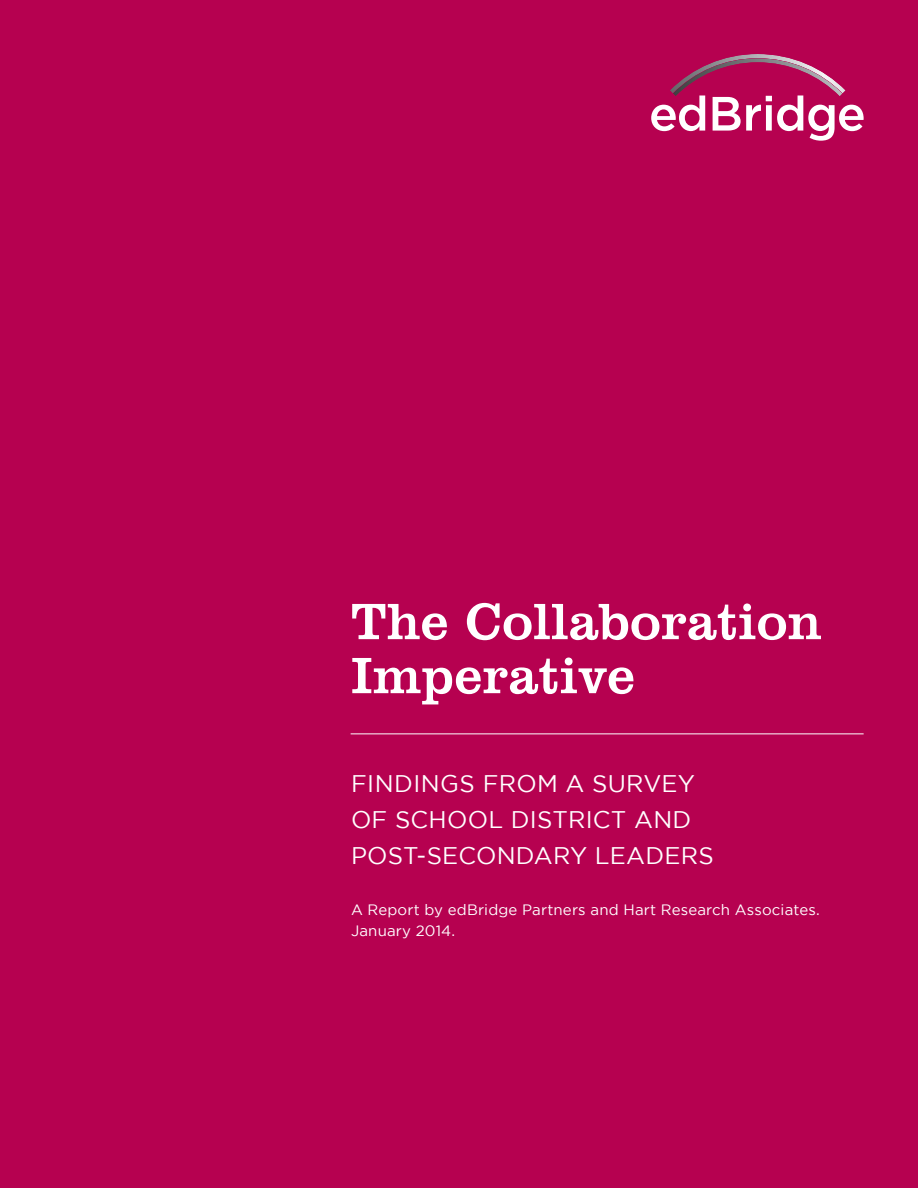
<style>
.page{position:relative;width:918px;height:1188px;background:#b60150}
.page>*{position:absolute;margin:0;border:0;box-sizing:border-box;transform-origin:0 0}
.t1{font:52.5px/54px "Clarendon BT";color:#fff}
.t2{font:24px/36px "Gotham";letter-spacing:.01em;color:#fff}
.t3{font:15px/21px "Gotham";letter-spacing:.01em;color:#fff}
</style>
<div class="page">
<hr style="left:351px;top:733px;width:513px;height:1px;background:#fff">
<svg style="left:651px;top:54px;width:213px;height:87px"></svg>
<h1 class="t1" style="left:351px;top:599px;width:472px">The Collaboration<br>Imperative</h1>
<h2 class="t2" style="left:351px;top:767px;width:364px">FINDINGS FROM A SURVEY<br>OF SCHOOL DISTRICT AND<br>POST-SECONDARY LEADERS</h2>
<p class="t3" style="left:351px;top:900px;width:470px">A Report by edBridge Partners and Hart Research Associates.<br>January 2014.</p>
</div>
